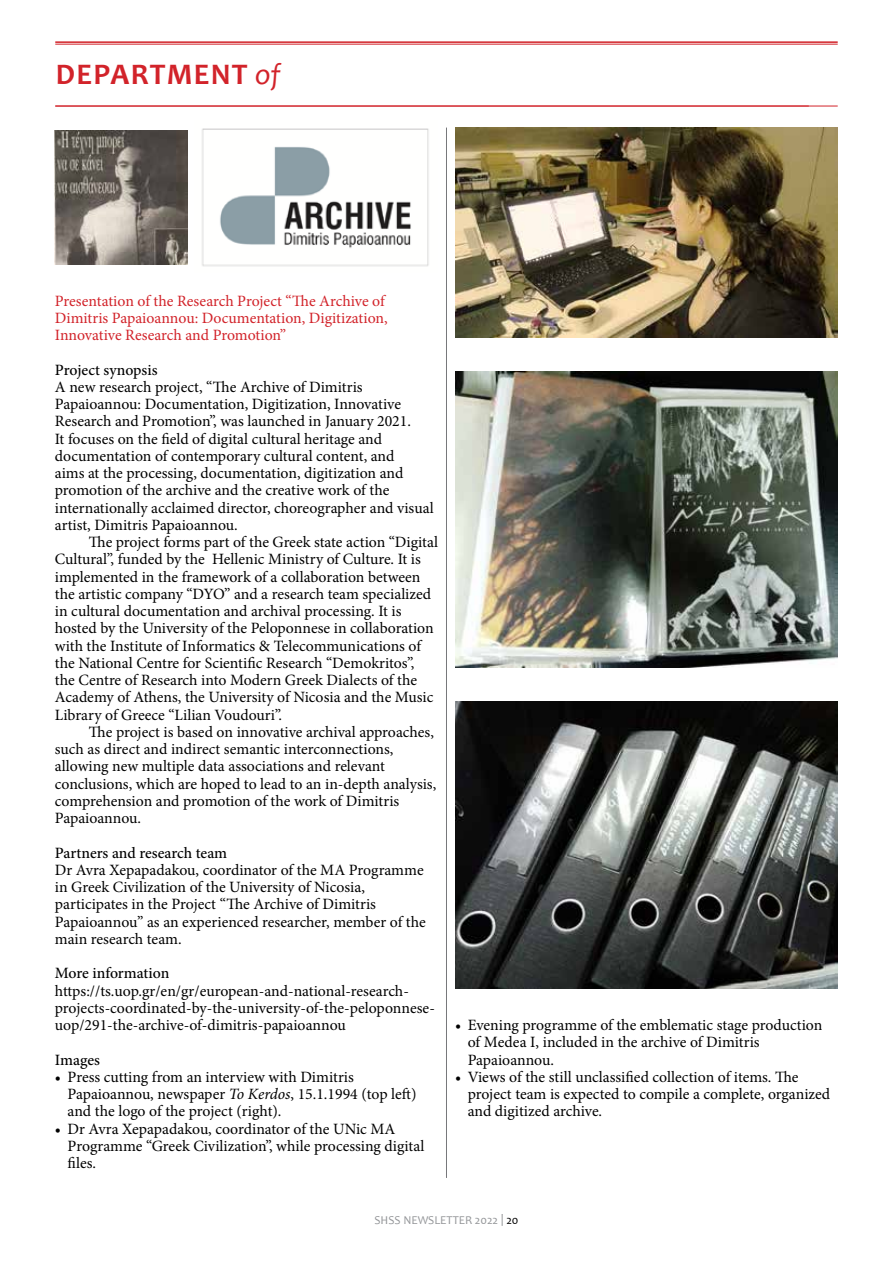
<style>
.page{position:relative;width:893px;height:1263px;background:#fff}
.page>*{position:absolute;margin:0;border:0;box-sizing:border-box;transform-origin:0 0}
.t1{font:700 30px "Candara";letter-spacing:.04em;color:#d2232a}
.t2{font:15.75px/17.2px "Minion Pro";color:#000}
.t3{font:15.75px/17.2px "Minion Pro";letter-spacing:-.005em;color:#d2232a}
.t4{font:500 15.75px "Minion Pro";letter-spacing:-.005em;color:#000}
.t5{font:12px "Candara";color:#939598}
.s1{font-weight:400;font-style:italic}
.s2{font-style:italic}
.s3{color:#000}
</style>
<div class="page">
<hr style="left:446px;top:128px;width:1px;height:1050px;background:#77787b">
<hr style="left:55px;top:41px;width:783px;height:2px;background:#d2232a">
<hr style="left:55px;top:44px;width:783px;height:1px;background:#d2232a">
<hr style="left:55px;top:106px;width:783px;height:1px;background:#d2232a">
<img style="left:455px;top:702px;width:383px;height:287px">
<img style="left:455px;top:372px;width:383px;height:296px">
<img style="left:455px;top:128px;width:383px;height:210px">
<img style="left:55px;top:131px;width:133px;height:133px">
<img style="left:202px;top:128px;width:227px;height:139px">
<h1 class="t1" style="left:56px;top:56px;width:226px">DEPARTMENT <span class="s1">of</span></h1>
<p class="t3" style="left:55px;top:292px;width:334px">Presentation of the Research Project “The Archive of<br>Dimitris Papaioannou: Documentation, Digitization,<br>Innovative Research and Promotion”</p>
<p class="t4" style="left:55px;top:359px;width:104px">Project synopsis</p>
<p class="t2" style="left:55px;top:378px;width:380px">A new research project, “The Archive of Dimitris Papaioannou: Documentation, Digitization, Innovative Research and Promotion”, was launched in January 2021.<br>It focuses on the field of digital cultural heritage and documentation of contemporary cultural content, and<br>aims at the processing, documentation, digitization and promotion of the archive and the creative work of the internationally acclaimed director, choreographer and visual artist, Dimitris Papaioannou.</p>
<p class="t2" style="left:55px;top:534px;width:385px;text-indent:34px">The project forms part of the Greek state action “Digital Cultural”, funded by the Hellenic Ministry of Culture. It is implemented in the framework of a collaboration between the artistic company “DYO” and a research team specialized in cultural documentation and archival processing. It is hosted by the University of the Peloponnese in collaboration with the Institute of Informatics &amp; Telecommunications of the National Centre for Scientific Research “Demokritos”, the Centre of Research into Modern Greek Dialects of the Academy of Athens, the University of Nicosia and the Music Library of Greece “Lilian Voudouri”.</p>
<p class="t2" style="left:55px;top:723px;width:383px;text-indent:34px">The project is based on innovative archival approaches, such as direct and indirect semantic interconnections, allowing new multiple data associations and relevant conclusions, which are hoped to lead to an in-depth analysis, comprehension and promotion of the work of Dimitris Papaioannou.</p>
<p class="t4" style="left:55px;top:842px;width:174px">Partners and research team</p>
<p class="t2" style="left:55px;top:861px;width:372px">Dr Avra Xepapadakou, coordinator of the MA Programme in Greek Civilization of the University of Nicosia, participates in the Project “The Archive of Dimitris Papaioannou” as an experienced researcher, member of the main research team.</p>
<p class="t4" style="left:55px;top:963px;width:116px">More information</p>
<p class="t2" style="left:55px;top:982px;width:382px">https://ts.uop.gr/en/gr/european-and-national-research&shy;projects-coordinated-by-the-university-of-the-peloponnese&shy;uop/291-the-archive-of-dimitris-papaioannou</p>
<p class="t4" style="left:55px;top:1049px;width:46px">Images</p>
<p class="t2" style="left:68px;top:1068px;width:350px;text-indent:-13px">• Press cutting from an interview with Dimitris<br>Papaioannou, newspaper <span class="s2">Το Κerdos</span>, 15.1.1994 (top left) and the logo of the project (right).</p>
<p class="t2" style="left:68px;top:1120px;width:358px;text-indent:-13px">• Dr Avra Xepapadakou, coordinator of the UNic MA<br>Programme “Greek Civilization”, while processing digital files.</p>
<p class="t2" style="left:468px;top:1016px;width:356px;text-indent:-13px">• Evening programme of the emblematic stage production of Μedea Ι, included in the archive of Dimitris<br>Papaioannou.</p>
<p class="t2" style="left:468px;top:1068px;width:364px;text-indent:-13px">• Views of the still unclassified collection of items. The project team is expected to compile a complete, organized and digitized archive.</p>
<p class="t5" style="left:374px;top:1212px;width:145px">SHSS NEWSLETTER 2022 | <span class="s3">20</span></p>
</div>
